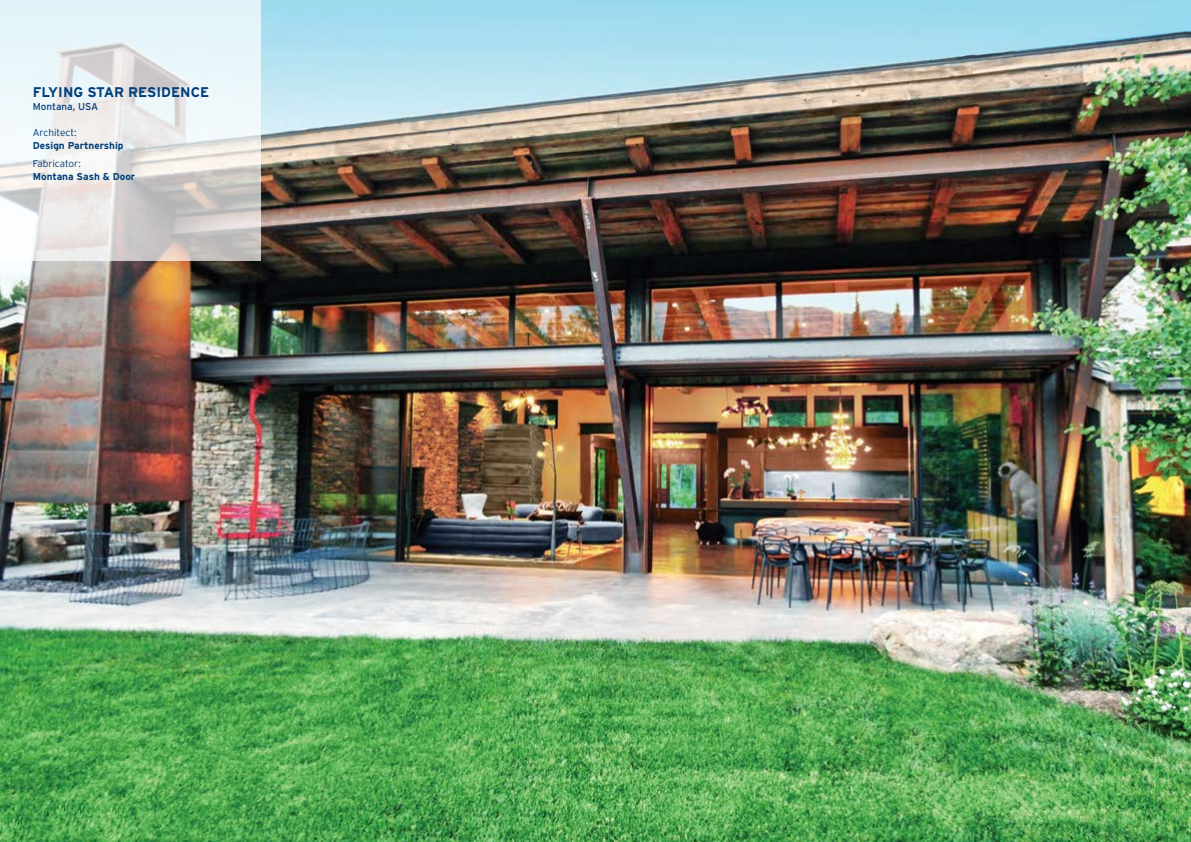
<style>
.page{position:relative;width:1191px;height:842px;background:#fff}
.page>*{position:absolute;margin:0;border:0;box-sizing:border-box;transform-origin:0 0}
.t1{font:700 14px "Interstate Rey";color:#003e7a}
.t2{font:700 10px "Interstate Rey";color:#003e7a}
.t3{font:300 10px "Interstate Rey";color:#003e7a}
.t4{font:10px "Interstate Rey";color:#003e7a}
</style>
<div class="page">
<img style="left:0;top:0;width:1191px;height:842px">
<svg style="left:0;top:0;width:261px;height:261px"></svg>
<h1 class="t1" style="left:33px;top:83px;width:178px">FLYING STAR RESIDENCE</h1>
<p class="t4" style="left:33px;top:100px;width:67px">Montana, USA</p>
<p class="t3" style="left:33px;top:126px;width:45px">Architect:</p>
<p class="t2" style="left:33px;top:139px;width:92px">Design Partnership</p>
<p class="t3" style="left:33px;top:157px;width:50px">Fabricator:</p>
<p class="t2" style="left:33px;top:170px;width:104px">Montana Sash &amp; Door</p>
</div>
